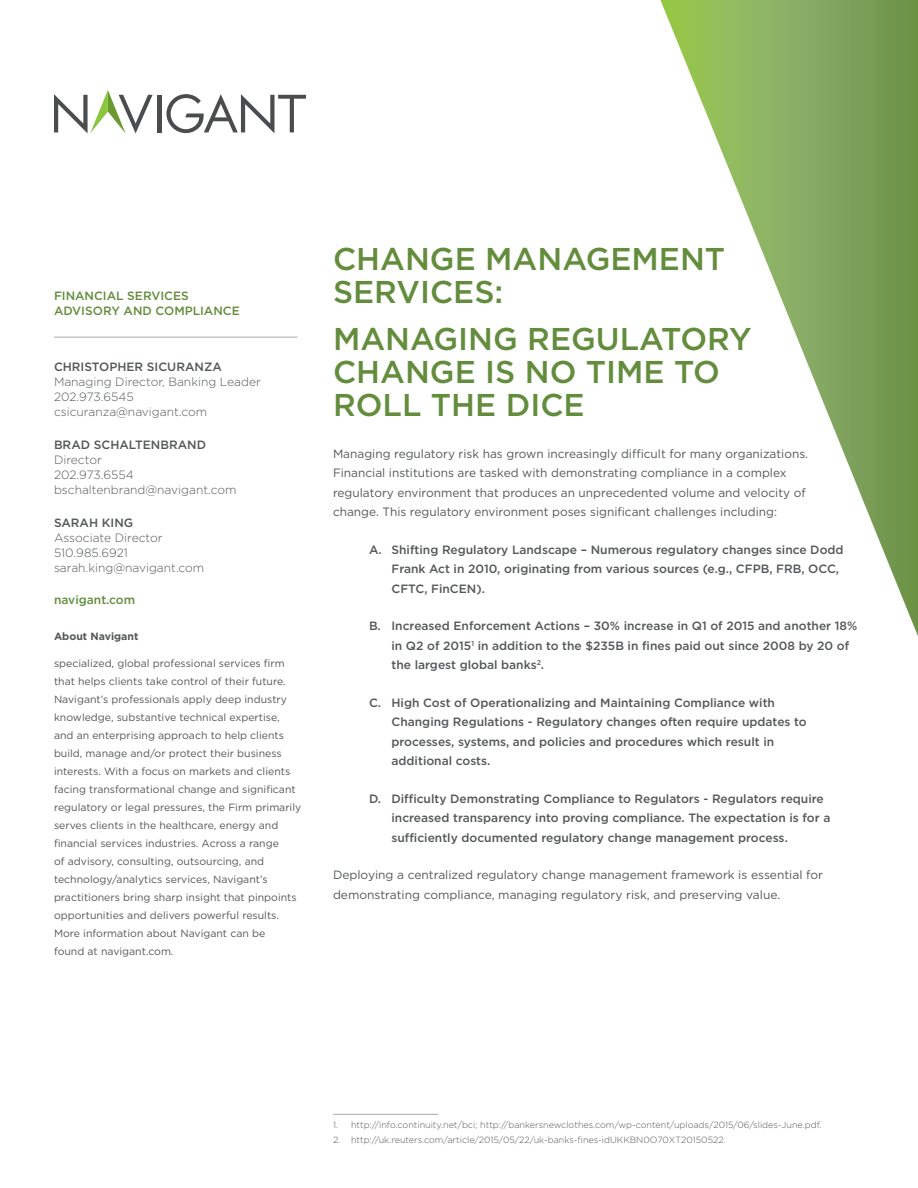
<style>
.page{position:relative;width:918px;height:1188px;background:#fff}
.page>*{position:absolute;margin:0;border:0;box-sizing:border-box;transform-origin:0 0}
.t1{font:500 31.5px/33px "Gotham";color:#638d3d}
.t2{font:500 12px/19.5px "Gotham";color:#545759}
.t3{font:12px/19.5px "Gotham";color:#545759}
.t4{font:300 12px/15px "Gotham";color:#545759}
.t5{font:500 12px/15px "Gotham";color:#638d3d}
.t6{font:10.5px/18px "Gotham";color:#545759}
.t7{font:700 10.5px "Gotham";color:#545759}
.t8{font:300 9px "Gotham";color:#545759}
</style>
<div class="page">
<hr style="left:157px;top:95px;width:4px;height:37px;background:#4b4c4d">
<svg style="left:166px;top:94px;width:140px;height:39px"></svg>
<svg style="left:54px;top:90px;width:99px;height:43px"></svg>
<svg style="left:660px;top:0;width:258px;height:636px"></svg>
<hr style="left:54px;top:337px;width:244px;height:1px;background:#aaacad">
<hr style="left:333px;top:1114px;width:105px;height:1px;background:#aaacad">
<p class="t5" style="left:54px;top:288px;width:187px">FINANCIAL SERVICES<br>ADVISORY AND COMPLIANCE</p>
<p class="t2" style="left:54px;top:356px;width:169px">CHRISTOPHER SICURANZA</p>
<p class="t4" style="left:54px;top:373px;width:208px">Managing Director, Banking Leader<br>202.973.6545 csicuranza@navigant.com</p>
<p class="t2" style="left:54px;top:434px;width:154px">BRAD SCHALTENBRAND</p>
<p class="t4" style="left:54px;top:451px;width:184px">Director<br>202.973.6554 bschaltenbrand@navigant.com</p>
<p class="t2" style="left:54px;top:512px;width:81px">SARAH KING</p>
<p class="t4" style="left:54px;top:529px;width:152px">Associate Director<br>510.985.6921 sarah.king@navigant.com</p>
<p class="t5" style="left:54px;top:592px;width:83px">navigant.com</p>
<p class="t7" style="left:54px;top:629px;width:86px">About Navigant</p>
<p class="t6" style="left:54px;top:654px;width:249px">specialized, global professional services firm that helps clients take control of their future.<br>Navigant’s professionals apply deep industry knowledge, substantive technical expertise, and an enterprising approach to help clients build, manage and/or protect their business interests. With a focus on markets and clients facing transformational change and significant regulatory or legal pressures, the Firm primarily serves clients in the healthcare, energy and financial services industries. Across a range<br>of advisory, consulting, outsourcing, and technology/analytics services, Navigant’s practitioners bring sharp insight that pinpoints opportunities and delivers powerful results.<br>More information about Navigant can be<br>found at navigant.com.</p>
<h1 class="t1" style="left:333px;top:242px;width:394px">CHANGE MANAGEMENT<br>SERVICES:</h1>
<h1 class="t1" style="left:333px;top:321px;width:420px">MANAGING REGULATORY<br>CHANGE IS NO TIME TO<br>ROLL THE DICE</h1>
<p class="t3" style="left:333px;top:443px;width:477px">Managing regulatory risk has grown increasingly difficult for many organizations.<br>Financial institutions are tasked with demonstrating compliance in a complex regulatory environment that produces an unprecedented volume and velocity of change. This regulatory environment poses significant challenges including:</p>
<p class="t2" style="left:392px;top:539px;width:454px;text-indent:-22px">A. Shifting Regulatory Landscape – Numerous regulatory changes since Dodd<br>Frank Act in 2010, originating from various sources (e.g., CFPB, FRB, OCC,<br>CFTC, FinCEN).</p>
<p class="t2" style="left:391px;top:616px;width:467px;text-indent:-22px">B. Increased Enforcement Actions – 30% increase in Q1 of 2015 and another 18% in Q2 of 2015<sup>1</sup> in addition to the $235B in fines paid out since 2008 by 20 of the largest global banks<sup>2</sup>.</p>
<p class="t2" style="left:392px;top:692px;width:417px;text-indent:-22px">C. High Cost of Operationalizing and Maintaining Compliance with Changing Regulations - Regulatory changes often require updates to processes, systems, and policies and procedures which result in additional costs.</p>
<p class="t2" style="left:392px;top:788px;width:440px;text-indent:-22px">D. Difficulty Demonstrating Compliance to Regulators - Regulators require increased transparency into proving compliance. The expectation is for a sufficiently documented regulatory change management process.</p>
<p class="t3" style="left:333px;top:865px;width:492px">Deploying a centralized regulatory change management framework is essential for demonstrating compliance, managing regulatory risk, and preserving value.</p>
<p class="t8" style="left:333px;top:1119px;width:490px">1. http://info.continuity.net/bci; http://bankersnewclothes.com/wp-content/uploads/2015/06/slides-June.pdf.</p>
<p class="t8" style="left:333px;top:1134px;width:394px">2. http://uk.reuters.com/article/2015/05/22/uk-banks-fines-idUKKBN0O70XT20150522.</p>
</div>
